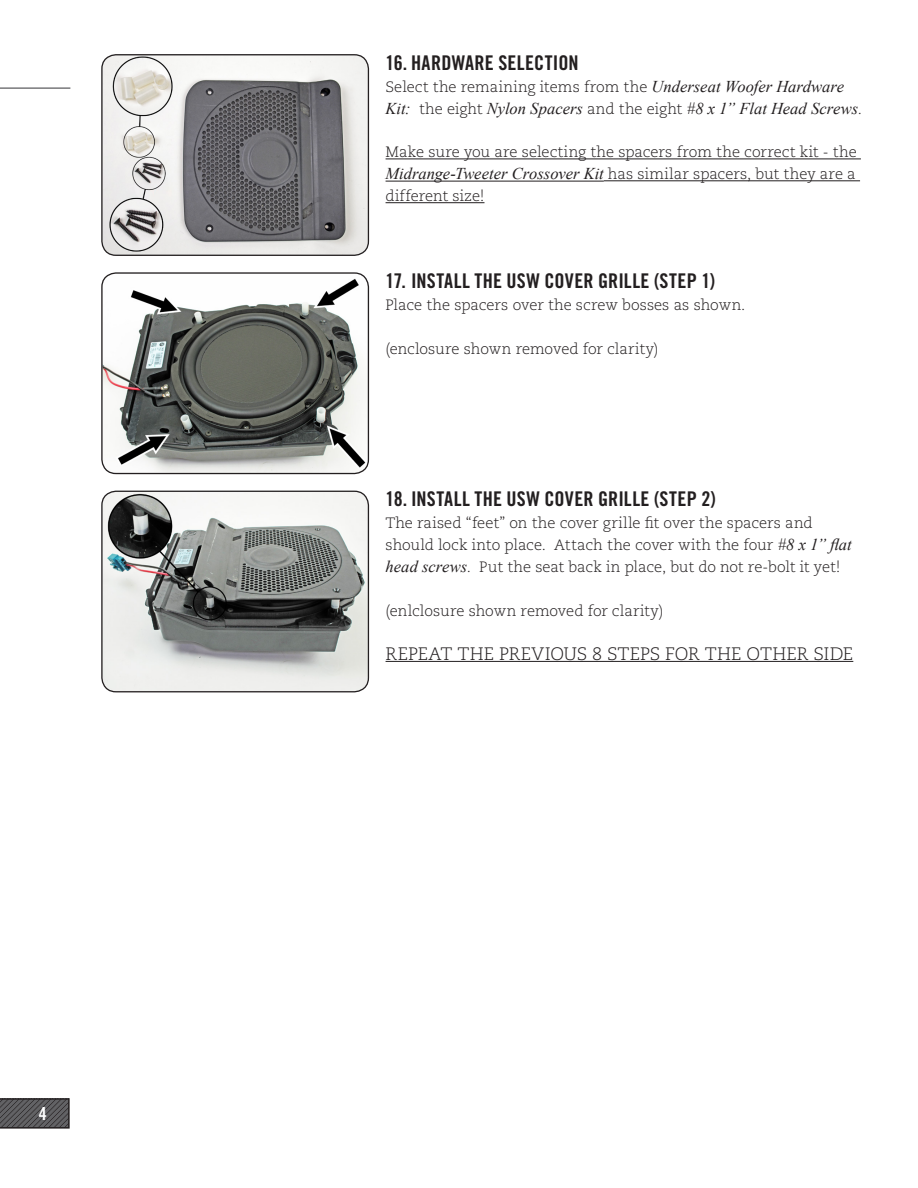
<style>
.page{position:relative;width:918px;height:1188px;background:#fff}
.page>*{position:absolute;margin:0;border:0;box-sizing:border-box;transform-origin:0 0}
.t1{font:20.25px "Trade Gothic LT Std Bd Cn 20";letter-spacing:.015em;color:#231f20}
.t2{font:300 18px "Caecilia LT Std";color:#231f20}
.t3{font:18px "Trade Gothic LT Std Bd Cn 20";color:#fff}
.t4{font:italic 16.5px "Times New Roman";color:#231f20}
.t5{font:300 15px/21.9px "Caecilia LT Std";color:#231f20;text-align:justify}
.s1{font-family:"Times New Roman";font-weight:400;font-style:italic;font-size:16.5px}
.s2{font-family:"Caecilia LT Std";font-weight:300;font-style:normal;font-size:15px}
</style>
<div class="page">
<svg style="left:0;top:1098px;width:70px;height:31px;background:#545356"></svg>
<hr style="left:386px;top:159px;width:475px;height:1px;background:#231f20">
<hr style="left:386px;top:181px;width:218px;height:1px;background:#231f20">
<hr style="left:604px;top:180px;width:256px;height:1px;background:#231f20">
<hr style="left:386px;top:202px;width:99px;height:1px;background:#231f20">
<hr style="left:386px;top:661px;width:467px;height:1px;background:#231f20">
<img style="left:103px;top:55px;width:265px;height:200px">
<div style="left:101px;top:54px;width:268px;height:202px;border:1px solid #231f20;border-radius:14px"></div>
<img style="left:103px;top:274px;width:265px;height:199px">
<div style="left:101px;top:272px;width:268px;height:202px;border:1px solid #231f20;border-radius:14px"></div>
<img style="left:103px;top:492px;width:265px;height:199px">
<div style="left:101px;top:491px;width:268px;height:201px;border:1px solid #231f20;border-radius:14px"></div>
<hr style="left:0;top:87px;width:70px;height:2px;background:#636366">
<p class="t3" style="left:39px;top:1102px;width:9px">4</p>
<h1 class="t1" style="left:386px;top:50px;width:195px">16. HARDWARE SELECTION</h1>
<p class="t5" style="left:386px;top:76px;width:460px">Select the remaining items from the <span class="s1">Underseat Woofer Hardware</span></p>
<p class="t4" style="left:386px;top:97px;width:478px">Kit: <span class="s2">the eight</span> Nylon Spacers <span class="s2">and the eight</span> #8 x 1” Flat Head Screws<span class="s2">.</span></p>
<p class="t5" style="left:386px;top:142px;width:473px">Make sure you are selecting the spacers from the correct kit - the <span class="s1">Midrange-Tweeter Crossover Kit</span> has similar spacers, but they are a different size!</p>
<h1 class="t1" style="left:386px;top:269px;width:331px">17. INSTALL THE USW COVER GRILLE (STEP 1)</h1>
<p class="t5" style="left:386px;top:294px;width:361px">Place the spacers over the screw bosses as shown.</p>
<p class="t5" style="left:386px;top:338px;width:275px">(enclosure shown removed for clarity)</p>
<h1 class="t1" style="left:386px;top:487px;width:332px">18. INSTALL THE USW COVER GRILLE (STEP 2)</h1>
<p class="t5" style="left:386px;top:512px;width:468px;text-align:left">The raised “feet” on the cover grille fit over the spacers and should lock into place. Attach the cover with the four <span class="s1">#8 x 1” flat head screws</span>. Put the seat back in place, but do not re-bolt it yet!</p>
<p class="t5" style="left:386px;top:600px;width:279px">(enlclosure shown removed for clarity)</p>
<p class="t2" style="left:386px;top:643px;width:469px">REPEAT THE PREVIOUS 8 STEPS FOR THE OTHER SIDE</p>
</div>
